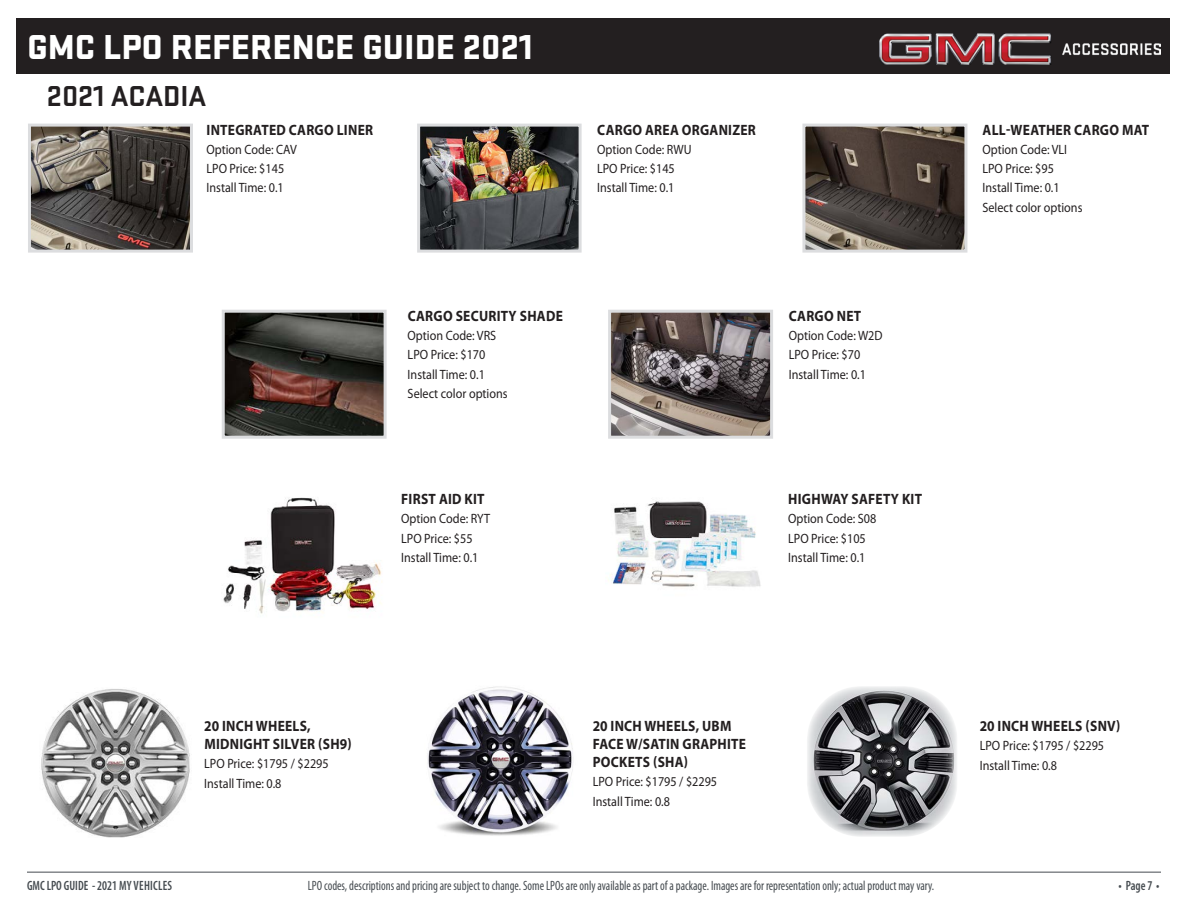
<style>
.page{position:relative;width:1188px;height:918px;background:#fff}
.page>*{position:absolute;margin:0;border:0;box-sizing:border-box;transform-origin:0 0}
.t1{font:900 36px "Stratum GMC";color:#fff}
.t2{font:700 30px "Stratum GMC";letter-spacing:-.005em;color:#231f20}
.t3{font:700 15px/18px "Myriad Pro";letter-spacing:.02em;color:#231f20;scale:.9 1}
.t4{font:13.5px/19.2px "Myriad Pro";color:#231f20;scale:.9 1}
.t5{font:condensed 13.5px "Myriad Pro";color:#454b50;scale:.9 1}
.t6{font:600 condensed 13.5px "Myriad Pro";color:#454b50;scale:.9 1}
</style>
<div class="page">
<div style="left:16px;top:18px;width:1154px;height:56px;background:#231f20"></div>
<img style="left:879px;top:33px;width:282px;height:31px">
<hr style="left:27px;top:872px;width:1134px;height:1px;background:#454b50">
<img style="left:806px;top:128px;width:157px;height:121px">
<div style="left:802px;top:124px;width:165px;height:129px;border:3px solid #dcdddf"></div>
<img style="left:421px;top:128px;width:157px;height:121px">
<div style="left:417px;top:124px;width:165px;height:129px;border:3px solid #dcdddf"></div>
<img style="left:32px;top:128px;width:157px;height:121px">
<div style="left:28px;top:124px;width:165px;height:129px;border:3px solid #dcdddf"></div>
<img style="left:41px;top:689px;width:149px;height:149px">
<img style="left:427px;top:686px;width:146px;height:150px">
<img style="left:807px;top:686px;width:150px;height:151px">
<img style="left:612px;top:314px;width:157px;height:121px">
<div style="left:608px;top:310px;width:165px;height:129px;border:3px solid #dcdddf"></div>
<img style="left:608px;top:501px;width:153px;height:86px">
<img style="left:223px;top:497px;width:159px;height:117px">
<img style="left:226px;top:314px;width:157px;height:121px">
<div style="left:222px;top:310px;width:165px;height:129px;border:3px solid #dcdddf"></div>
<h1 class="t1" style="left:27px;top:21px;width:508px">GMC LPO REFERENCE GUIDE 2021</h1>
<h2 class="t2" style="left:47px;top:75px;width:161px">2021 ACADIA</h2>
<p class="t3" style="left:207px;top:120px;width:187px">INTEGRATED CARGO LINER</p>
<p class="t4" style="left:206px;top:140px;width:102px">Option Code: CAV<br>LPO Price: $145<br>Install Time: 0.1</p>
<p class="t3" style="left:597px;top:120px;width:178px">CARGO AREA ORGANIZER</p>
<p class="t4" style="left:597px;top:140px;width:107px">Option Code: RWU<br>LPO Price: $145<br>Install Time: 0.1</p>
<p class="t3" style="left:408px;top:306px;width:174px">CARGO SECURITY SHADE</p>
<p class="t4" style="left:408px;top:326px;width:113px">Option Code: VRS<br>LPO Price: $170<br>Install Time: 0.1<br>Select color options</p>
<p class="t3" style="left:401px;top:490px;width:94px">FIRST AID KIT</p>
<p class="t4" style="left:401px;top:509px;width:101px">Option Code: RYT<br>LPO Price: $55<br>Install Time: 0.1</p>
<p class="t3" style="left:789px;top:306px;width:82px">CARGO NET</p>
<p class="t4" style="left:789px;top:326px;width:106px">Option Code: W2D<br>LPO Price: $70<br>Install Time: 0.1</p>
<p class="t3" style="left:788px;top:490px;width:150px">HIGHWAY SAFETY KIT</p>
<p class="t4" style="left:788px;top:509px;width:100px">Option Code: S08<br>LPO Price: $105<br>Install Time: 0.1</p>
<p class="t3" style="left:983px;top:120px;width:187px">ALL-WEATHER CARGO MAT</p>
<p class="t4" style="left:982px;top:140px;width:113px">Option Code: VLI<br>LPO Price: $95<br>Install Time: 0.1<br>Select color options</p>
<p class="t3" style="left:204px;top:717px;width:165px">20 INCH WHEELS,<br>MIDNIGHT SILVER (SH9)</p>
<p class="t4" style="left:204px;top:754px;width:140px">LPO Price: $1795 / $2295<br>Install Time: 0.8</p>
<p class="t3" style="left:593px;top:717px;width:172px">20 INCH WHEELS, UBM<br>FACE W/SATIN GRAPHITE<br>POCKETS (SHA)</p>
<p class="t4" style="left:593px;top:772px;width:140px">LPO Price: $1795 / $2295<br>Install Time: 0.8</p>
<p class="t3" style="left:980px;top:717px;width:158px">20 INCH WHEELS (SNV)</p>
<p class="t4" style="left:980px;top:736px;width:140px">LPO Price: $1795 / $2295<br>Install Time: 0.8</p>
<p class="t6" style="left:27px;top:878px;width:163px">GMC LPO GUIDE - 2021 MY VEHICLES</p>
<p class="t5" style="left:308px;top:878px;width:698px">LPO codes, descriptions and pricing are subject to change. Some LPOs are only available as part of a package. Images are for representation only; actual product may vary.</p>
<p class="t6" style="left:1119px;top:878px;width:47px">• Page 7 •</p>
</div>
